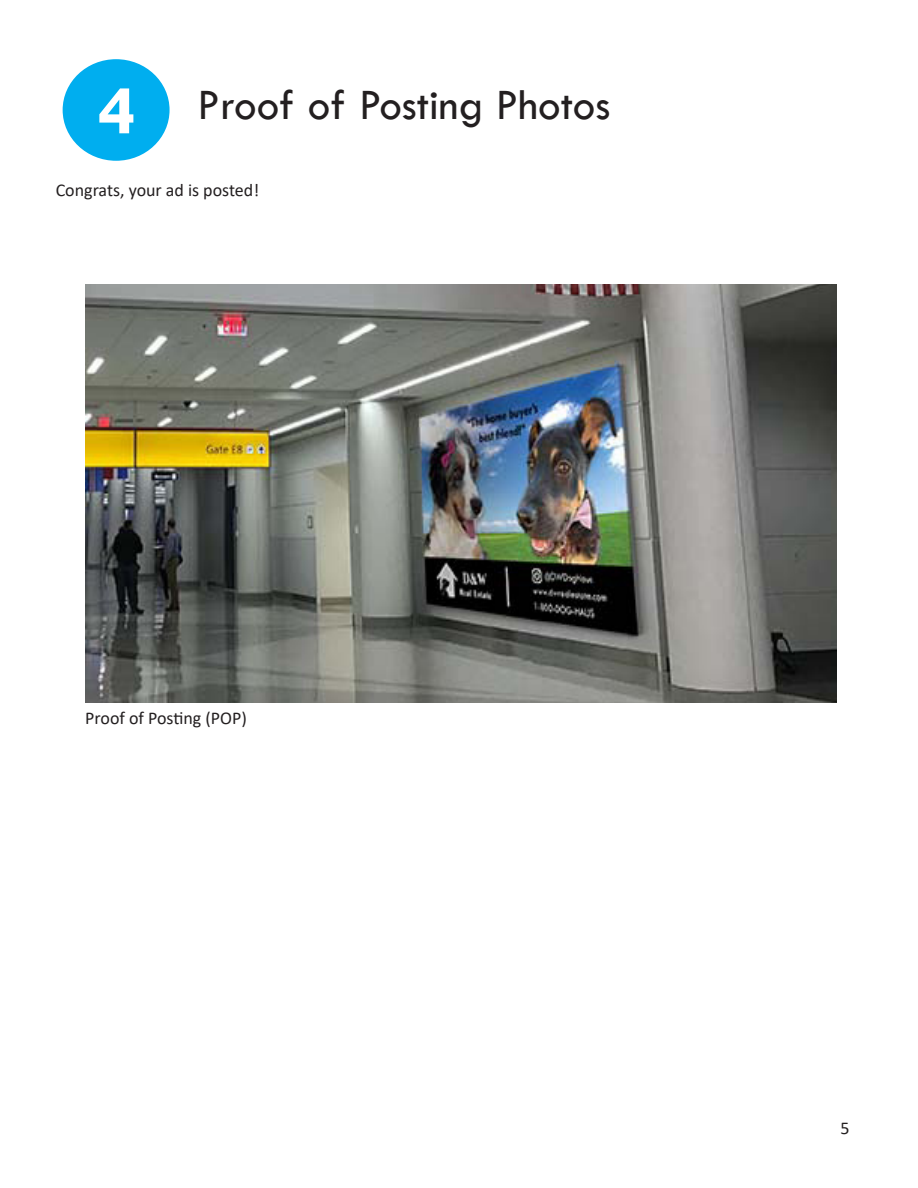
<style>
.page{position:relative;width:918px;height:1188px;background:#fff}
.page>*{position:absolute;margin:0;border:0;box-sizing:border-box;transform-origin:0 0}
.t1{font:700 72px "Tw Cen";color:#fff}
.t2{font:45px "Tw Cen";color:#231f20}
.t3{font:18px "Calibri";color:#231f20}
</style>
<div class="page">
<img style="left:85px;top:284px;width:752px;height:418px">
<div style="left:66px;top:62px;width:101px;height:96px;background:#00aeef;border-radius:50%"></div>
<div style="left:63px;top:59px;width:107px;height:102px;border:6px solid #00aeef;border-radius:50%"></div>
<p class="t1" style="left:98px;top:67px;width:40px">4</p>
<p class="t2" style="left:198px;top:78px;width:414px">Proof of Posting Photos</p>
<p class="t3" style="left:56px;top:178px;width:205px">Congrats, your ad is posted!</p>
<p class="t3" style="left:85px;top:706px;width:163px">Proof of Posting (POP)</p>
<p class="t3" style="left:841px;top:1116px;width:11px">5</p>
</div>
